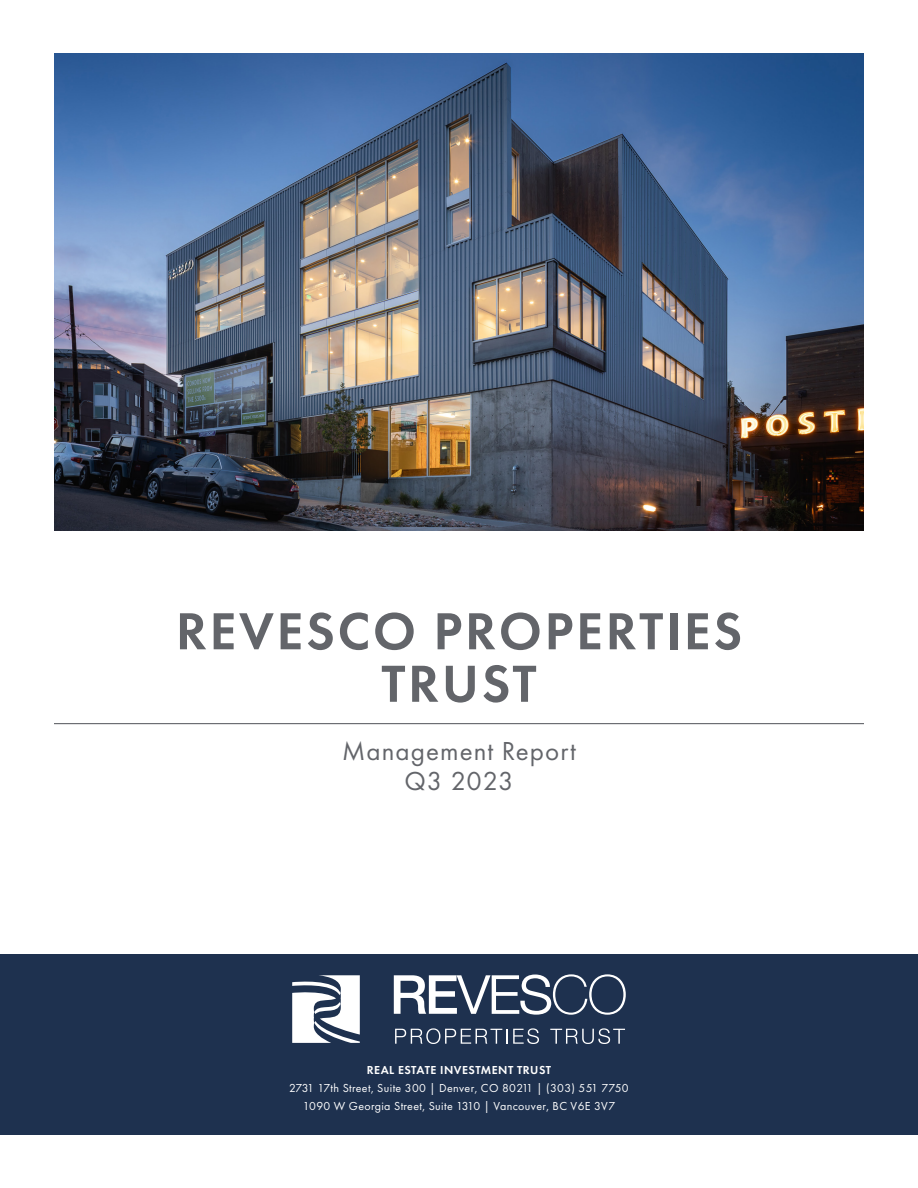
<style>
.page{position:relative;width:918px;height:1188px;background:#fff}
.page>*{position:absolute;margin:0;border:0;box-sizing:border-box;transform-origin:0 0}
.t1{font:600 54px/52.5px "Futura PT";letter-spacing:.05em;color:#63656a;text-align:center}
.t2{font:27px/30px "Futura PT";letter-spacing:.04em;color:#63656a;text-align:center}
.t3{font:12px/18px "Futura PT";letter-spacing:.03em;color:#fff;text-align:center}
.t4{font:600 12px "Futura PT";letter-spacing:.04em;color:#fff}
</style>
<div class="page">
<div style="left:0;top:954px;width:918px;height:180px;background:#1e314f"></div>
<img style="left:54px;top:54px;width:810px;height:477px">
<hr style="left:54px;top:723px;width:810px;height:1px;background:#63656a">
<svg style="left:394px;top:974px;width:232px;height:41px"></svg>
<svg style="left:292px;top:975px;width:68px;height:68px"></svg>
<svg style="left:395px;top:1028px;width:144px;height:16px"></svg>
<svg style="left:550px;top:1028px;width:75px;height:16px"></svg>
<h1 class="t1" style="left:176px;top:604px;width:568px">REVESCO PROPERTIES<br>TRUST</h1>
<h2 class="t2" style="left:342px;top:736px;width:235px">Management Report<br>Q3 2023</h2>
<p class="t4" style="left:367px;top:1063px;width:186px">REAL ESTATE INVESTMENT TRUST</p>
<p class="t3" style="left:289px;top:1079px;width:341px">2731 17th Street, Suite 300 | Denver, CO 80211 | (303) 551 7750<br>1090 W Georgia Street, Suite 1310 | Vancouver, BC V6E 3V7</p>
</div>
